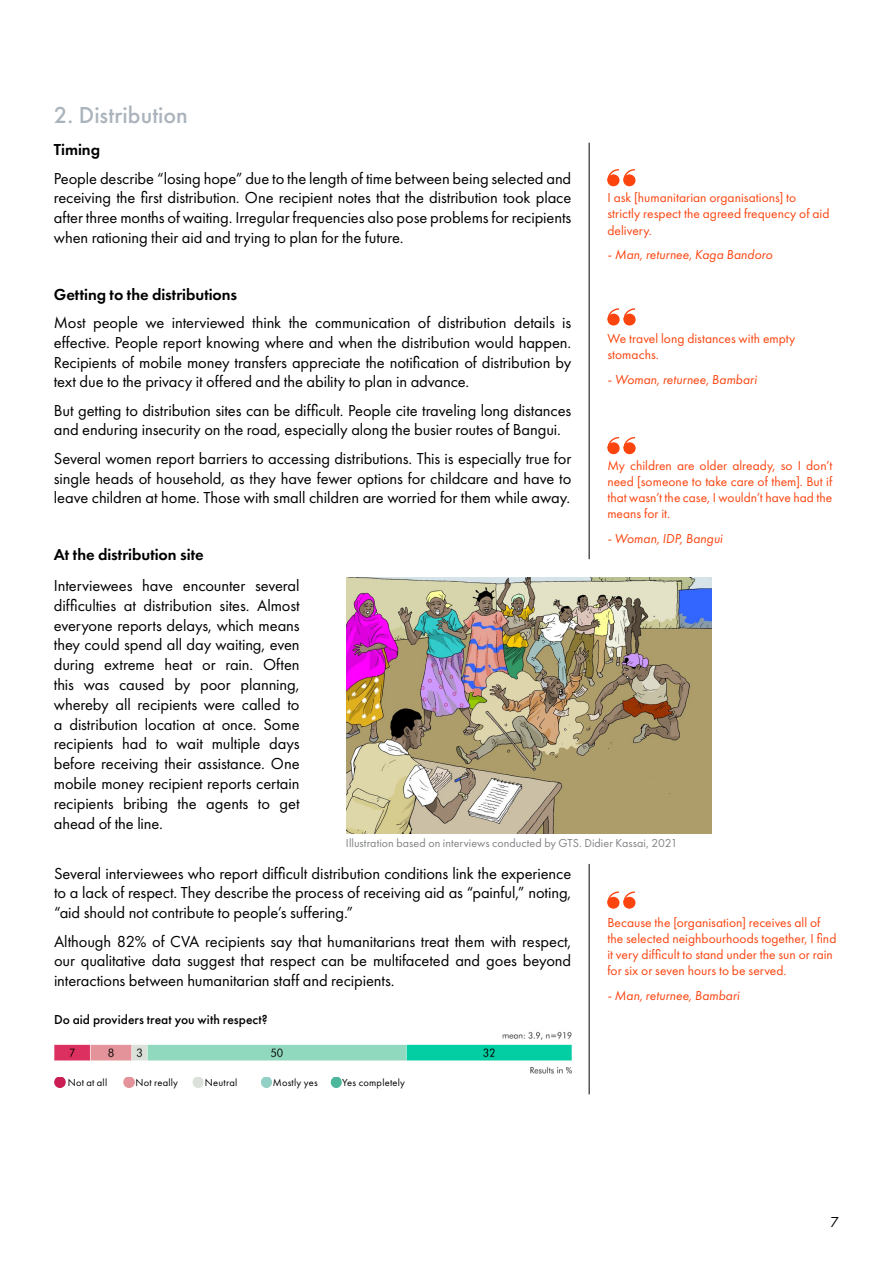
<style>
.page{position:relative;width:893px;height:1263px;background:#fff}
.page>*{position:absolute;margin:0;border:0;box-sizing:border-box;transform-origin:0 0}
.Heading_2{font:500 24px "Futura PT";color:#abb4bc}
.Text{font:16.5px/19.8px "Futura PT";letter-spacing:-.005em;color:#000;text-align:justify}
.Text-2{font:600 16.5px "Futura PT";letter-spacing:-.005em;color:#000}
.t1{font:15px "Futura PT";color:#000}
.Text-3{font:13.5px/16.2px "Futura PT";color:#fc440f}
.Text-4{font:italic 13.5px "Futura PT";color:#fc440f}
.Survey_questions{font:500 13.5px "Futura PT";letter-spacing:.005em;color:#000}
.Text-5{font:12px "Futura PT";letter-spacing:.005em;color:#808285}
.t2{font:10.5px "Futura PT";letter-spacing:.02em;color:#000}
</style>
<div class="page">
<hr style="left:589px;top:143px;width:1px;height:416px;background:#000">
<img style="left:346px;top:578px;width:366px;height:255px">
<hr style="left:589px;top:864px;width:1px;height:230px;background:#000">
<div style="left:608px;top:175px;width:11px;height:11px;background:#fc440f;border-radius:50%"></div>
<div style="left:607px;top:174px;width:12px;height:12px;border:1px solid #fc440f;border-radius:50%"></div>
<div style="left:624px;top:175px;width:11px;height:11px;background:#fc440f;border-radius:50%"></div>
<div style="left:623px;top:174px;width:12px;height:12px;border:1px solid #fc440f;border-radius:50%"></div>
<svg style="left:607px;top:169px;width:29px;height:13px"></svg>
<div style="left:608px;top:314px;width:11px;height:11px;background:#fc440f;border-radius:50%"></div>
<div style="left:607px;top:314px;width:13px;height:11px;border:1px solid #fc440f;border-radius:50%"></div>
<div style="left:624px;top:314px;width:11px;height:11px;background:#fc440f;border-radius:50%"></div>
<div style="left:623px;top:314px;width:13px;height:11px;border:1px solid #fc440f;border-radius:50%"></div>
<svg style="left:607px;top:308px;width:29px;height:13px"></svg>
<div style="left:608px;top:443px;width:11px;height:10px;background:#fc440f;border-radius:50%"></div>
<div style="left:607px;top:442px;width:13px;height:12px;border:1px solid #fc440f;border-radius:50%"></div>
<div style="left:624px;top:443px;width:11px;height:10px;background:#fc440f;border-radius:50%"></div>
<div style="left:623px;top:442px;width:13px;height:12px;border:1px solid #fc440f;border-radius:50%"></div>
<svg style="left:607px;top:437px;width:29px;height:13px"></svg>
<div style="left:608px;top:897px;width:11px;height:11px;background:#fc440f;border-radius:50%"></div>
<div style="left:607px;top:897px;width:12px;height:12px;border:1px solid #fc440f;border-radius:50%"></div>
<div style="left:624px;top:897px;width:11px;height:11px;background:#fc440f;border-radius:50%"></div>
<div style="left:623px;top:897px;width:12px;height:12px;border:1px solid #fc440f;border-radius:50%"></div>
<svg style="left:607px;top:891px;width:29px;height:13px"></svg>
<div style="left:54px;top:1076px;width:12px;height:12px;background:#ca1e54;border-radius:50%"></div>
<div style="left:123px;top:1076px;width:12px;height:12px;background:#e39399;border-radius:50%"></div>
<div style="left:193px;top:1076px;width:11px;height:12px;background:#dbe1da;border-radius:50%"></div>
<div style="left:261px;top:1076px;width:11px;height:12px;background:#92cfc5;border-radius:50%"></div>
<div style="left:331px;top:1076px;width:11px;height:12px;background:#4cb79a;border-radius:50%"></div>
<img style="left:54px;top:1031px;width:517px;height:43px">
<div style="left:54px;top:1029px;width:60px;height:11px;background:#fff"></div>
<p class="Heading_2" style="left:54px;top:100px;width:136px">2. Distribution</p>
<p class="Text-2" style="left:54px;top:139px;width:48px">Timing</p>
<p class="Text" style="left:54px;top:168px;width:519px">People describe “losing hope” due to the length of time between being selected and receiving the first distribution. One recipient notes that the distribution took place after three months of waiting. Irregular frequencies also pose problems for recipients when rationing their aid and trying to plan for the future.</p>
<p class="Text-2" style="left:54px;top:284px;width:185px">Getting to the distributions</p>
<p class="Text" style="left:54px;top:312px;width:519px">Most people we interviewed think the communication of distribution details is effective. People report knowing where and when the distribution would happen.<br>Recipients of mobile money transfers appreciate the notification of distribution by text due to the privacy it offered and the ability to plan in advance.</p>
<p class="Text" style="left:54px;top:400px;width:519px">But getting to distribution sites can be difficult. People cite traveling long distances and enduring insecurity on the road, especially along the busier routes of Bangui.</p>
<p class="Text" style="left:54px;top:448px;width:519px">Several women report barriers to accessing distributions. This is especially true for single heads of household, as they have fewer options for childcare and have to leave children at home. Those with small children are worried for them while away.</p>
<p class="Text-2" style="left:54px;top:544px;width:151px">At the distribution site</p>
<p class="Text" style="left:54px;top:575px;width:247px">Interviewees have encounter several difficulties at distribution sites. Almost everyone reports delays, which means they could spend all day waiting, even during extreme heat or rain. Often this was caused by poor planning, whereby all recipients were called to a distribution location at once. Some recipients had to wait multiple days before receiving their assistance. One mobile money recipient reports certain recipients bribing the agents to get ahead of the line.</p>
<p class="Text-3" style="left:607px;top:190px;width:224px">I ask [humanitarian organisations] to strictly respect the agreed frequency of aid delivery.</p>
<p class="Text-4" style="left:607px;top:247px;width:167px">- Man, returnee, Kaga Bandoro</p>
<p class="Text-3" style="left:607px;top:330px;width:190px">We travel long distances with empty stomachs.</p>
<p class="Text-4" style="left:607px;top:371px;width:151px">- Woman, returnee, Bambari</p>
<p class="Text-3" style="left:607px;top:457px;width:227px;text-align:justify">My children are older already, so I don’t need [someone to take care of them]. But if that wasn’t the case, I wouldn’t have had the means for it.</p>
<p class="Text-4" style="left:607px;top:530px;width:117px">- Woman, IDP, Bangui</p>
<p class="Text-5" style="left:346px;top:836px;width:333px">Illustration based on interviews conducted by GTS. Didier Kassai, 2021</p>
<p class="Text" style="left:54px;top:863px;width:519px">Several interviewees who report difficult distribution conditions link the experience to a lack of respect. They describe the process of receiving aid as “painful,” noting, “aid should not contribute to people’s suffering.”</p>
<p class="Text" style="left:54px;top:931px;width:519px">Although 82% of CVA recipients say that humanitarians treat them with respect, our qualitative data suggest that respect can be multifaceted and goes beyond interactions between humanitarian staff and recipients.</p>
<p class="Survey_questions" style="left:54px;top:1011px;width:215px">Do aid providers treat you with respect?</p>
<p class="t2" style="left:68px;top:1076px;width:41px">Not at all</p>
<p class="t2" style="left:136px;top:1076px;width:44px">Not really</p>
<p class="t2" style="left:205px;top:1076px;width:34px">Neutral</p>
<p class="t2" style="left:273px;top:1076px;width:46px">Mostly yes</p>
<p class="t2" style="left:342px;top:1076px;width:65px">Yes completely</p>
<p class="Text-3" style="left:607px;top:914px;width:231px">Because the [organisation] receives all of the selected neighbourhoods together, I find it very difficult to stand under the sun or rain for six or seven hours to be served.</p>
<p class="Text-4" style="left:607px;top:987px;width:134px">- Man, returnee, Bambari</p>
<p class="t1" style="left:830px;top:1213px;width:10px">7</p>
</div>
